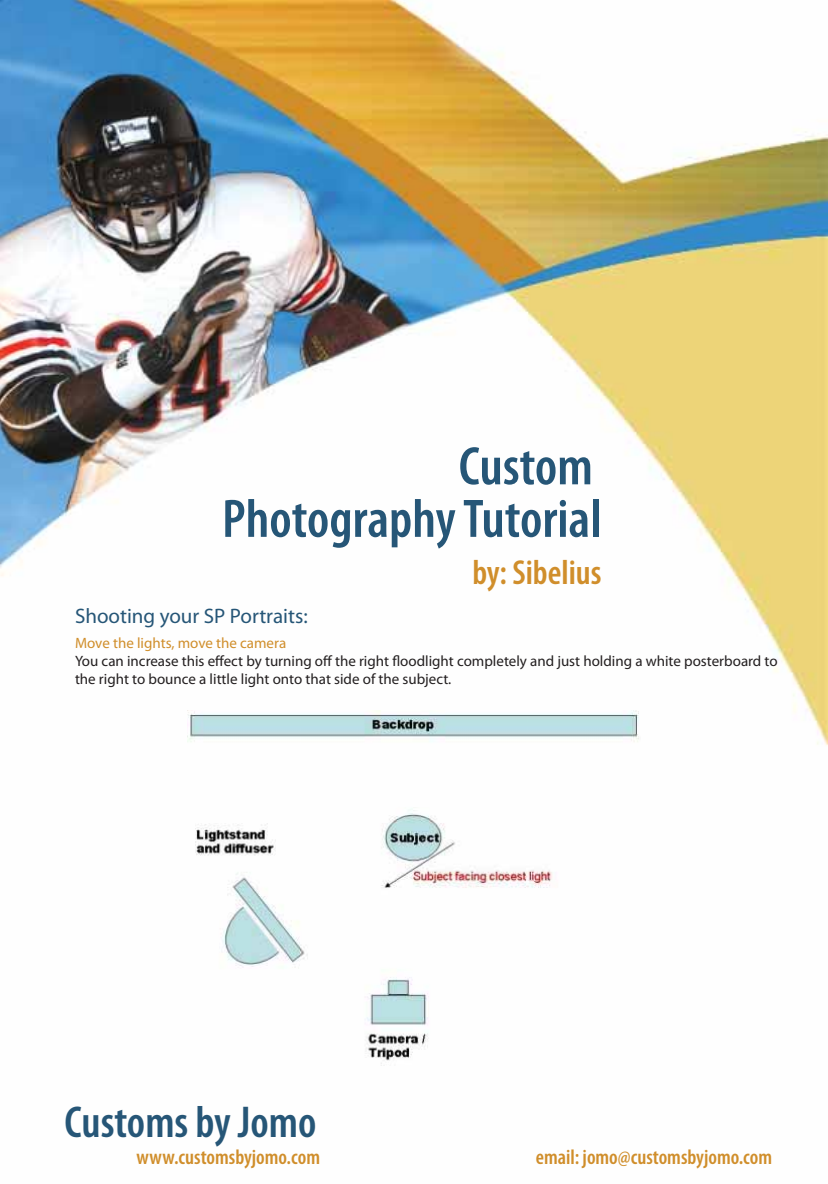
<style>
.page{position:relative;width:828px;height:1184px;background:#fff}
.page>*{position:absolute;margin:0;border:0;box-sizing:border-box;transform-origin:0 0}
.t1{font:600 condensed 54.6px/52.5px "Myriad Pro";color:#265677;text-align:right}
.t2{font:600 condensed 44.85px "Myriad Pro";color:#265677}
.t3{font:600 condensed 34.8px "Myriad Pro";color:#d08e2b}
.t4{font:600 condensed 21px "Myriad Pro";color:#d08e2b}
.t5{font:semi-condensed 21px "Myriad Pro";color:#265677}
.t6{font:semi-condensed 15px/18px "Myriad Pro";color:#231f20}
.s1{color:#d08e2b}
</style>
<div class="page">
<img style="left:0;top:0;width:828px;height:746px">
<img style="left:187px;top:710px;width:454px;height:356px">
<p class="t1" style="left:222px;top:439px;width:381px">Custom<br>Photography Tutorial</p>
<p class="t3" style="left:472px;top:551px;width:131px">by: Sibelius</p>
<p class="t5" style="left:75px;top:608px;width:234px">Shooting your SP Portraits:</p>
<p class="t6" style="left:75px;top:636px;width:704px"><span class="s1">Move the lights, move the camera<br></span>You can increase this effect by turning off the right floodlight completely and just holding a white posterboard to the right to bounce a little light onto that side of the subject.</p>
<p class="t2" style="left:65px;top:1095px;width:253px">Customs by Jomo</p>
<p class="t4" style="left:137px;top:1144px;width:185px">www.customsbyjomo.com</p>
<p class="t4" style="left:536px;top:1144px;width:238px">email: jomo@customsbyjomo.com</p>
</div>
